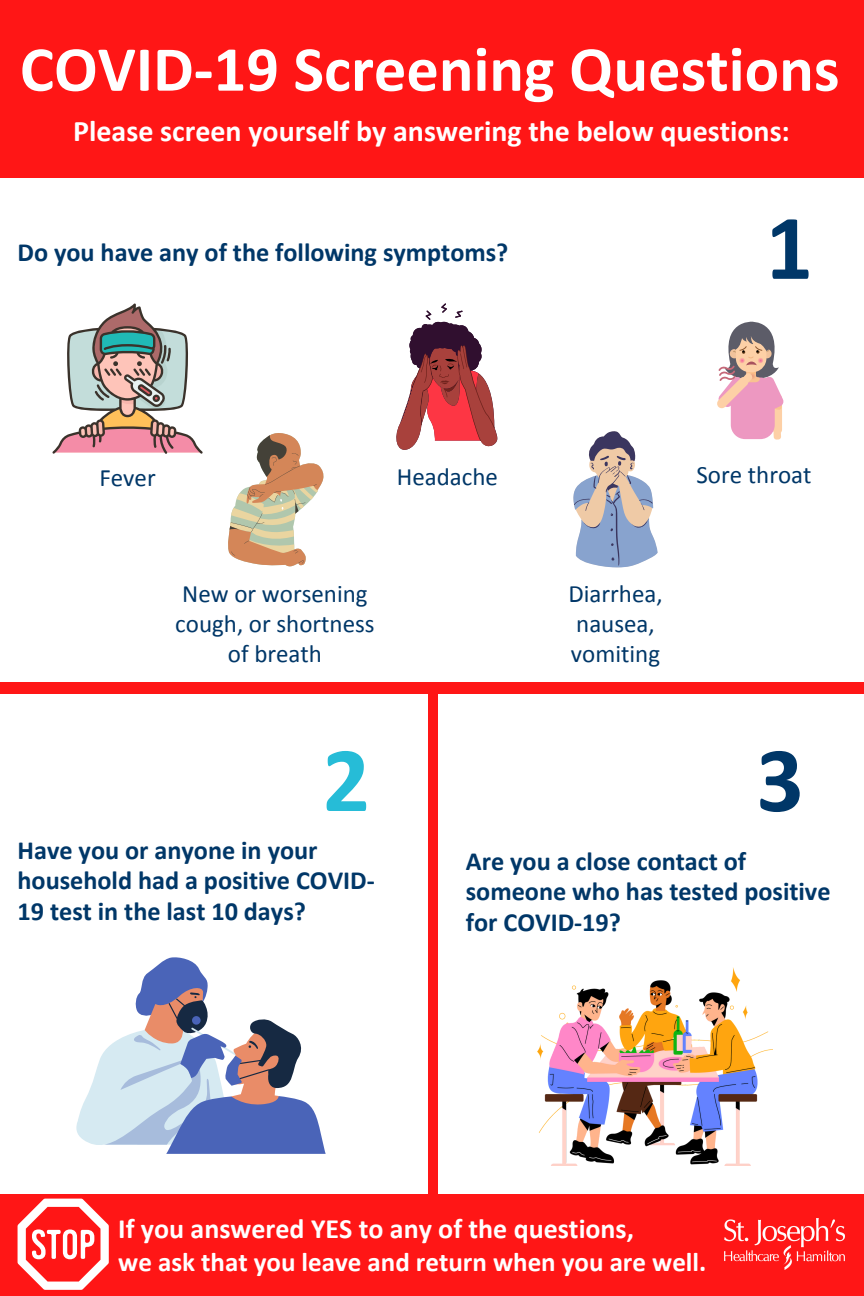
<style>
.page{position:relative;width:864px;height:1296px;background:#ff1616}
.page>*{position:absolute;margin:0;border:0;box-sizing:border-box;transform-origin:0 0}
.t1{font:700 93.35px "Calibri";color:#003768}
.t2{font:700 93.35px "Calibri";color:#26bcd7}
.t3{font:700 64.55px "Calibri";color:#fff}
.t4{font:700 30px "Calibri";color:#fff}
.t5{font:700 28px "Calibri";color:#fff}
.t6{font:700 27px "Calibri";color:#fff}
.t7{font:700 26.25px/30.6px "Calibri";color:#003768}
.t8{font:25px/30px "Calibri";color:#003768;text-align:center}
</style>
<div class="page">
<div style="left:0;top:179px;width:864px;height:503px;background:#fff"></div>
<div style="left:0;top:694px;width:428px;height:499px;background:#fff"></div>
<svg style="left:76px;top:957px;width:250px;height:197px"></svg>
<div style="left:439px;top:694px;width:425px;height:499px;background:#fff"></div>
<img style="left:538px;top:968px;width:234px;height:197px">
<svg style="left:228px;top:433px;width:96px;height:133px"></svg>
<svg style="left:396px;top:303px;width:101px;height:147px"></svg>
<svg style="left:573px;top:431px;width:85px;height:136px"></svg>
<svg style="left:717px;top:321px;width:67px;height:119px"></svg>
<svg style="left:52px;top:303px;width:151px;height:151px"></svg>
<img style="left:724px;top:1219px;width:120px;height:51px">
<svg style="left:18px;top:1199px;width:91px;height:91px"></svg>
<p class="t3" style="left:20px;top:29px;width:821px">COVID-19 Screening Questions</p>
<p class="t4" style="left:73px;top:112px;width:718px">Please screen yourself by answering the below questions:</p>
<h3 class="t7" style="left:18px;top:237px;width:492px">Do you have any of the following symptoms?</h3>
<p class="t1" style="left:766px;top:190px;width:49px">1</p>
<p class="t8" style="left:99px;top:462px;width:58px">Fever</p>
<p class="t8" style="left:397px;top:462px;width:103px">Headache</p>
<p class="t8" style="left:175px;top:578px;width:201px">New or worsening cough, or shortness of breath</p>
<p class="t8" style="left:696px;top:460px;width:117px">Sore throat</p>
<p class="t8" style="left:568px;top:578px;width:96px;text-align:left">Diarrhea, nausea, vomiting</p>
<p class="t2" style="left:323px;top:722px;width:49px">2</p>
<p class="t1" style="left:756px;top:722px;width:49px">3</p>
<p class="t7" style="left:18px;top:834px;width:359px">Have you or anyone in your household had a positive COVID-<br>19 test in the last 10 days?</p>
<p class="t7" style="left:466px;top:845px;width:366px">Are you a close contact of someone who has tested positive for COVID-19?</p>
<h3 class="t5" style="left:118px;top:1211px;width:517px">If you answered YES to any of the questions,</h3>
<h3 class="t6" style="left:118px;top:1245px;width:590px">we ask that you leave and return when you are well.</h3>
</div>
